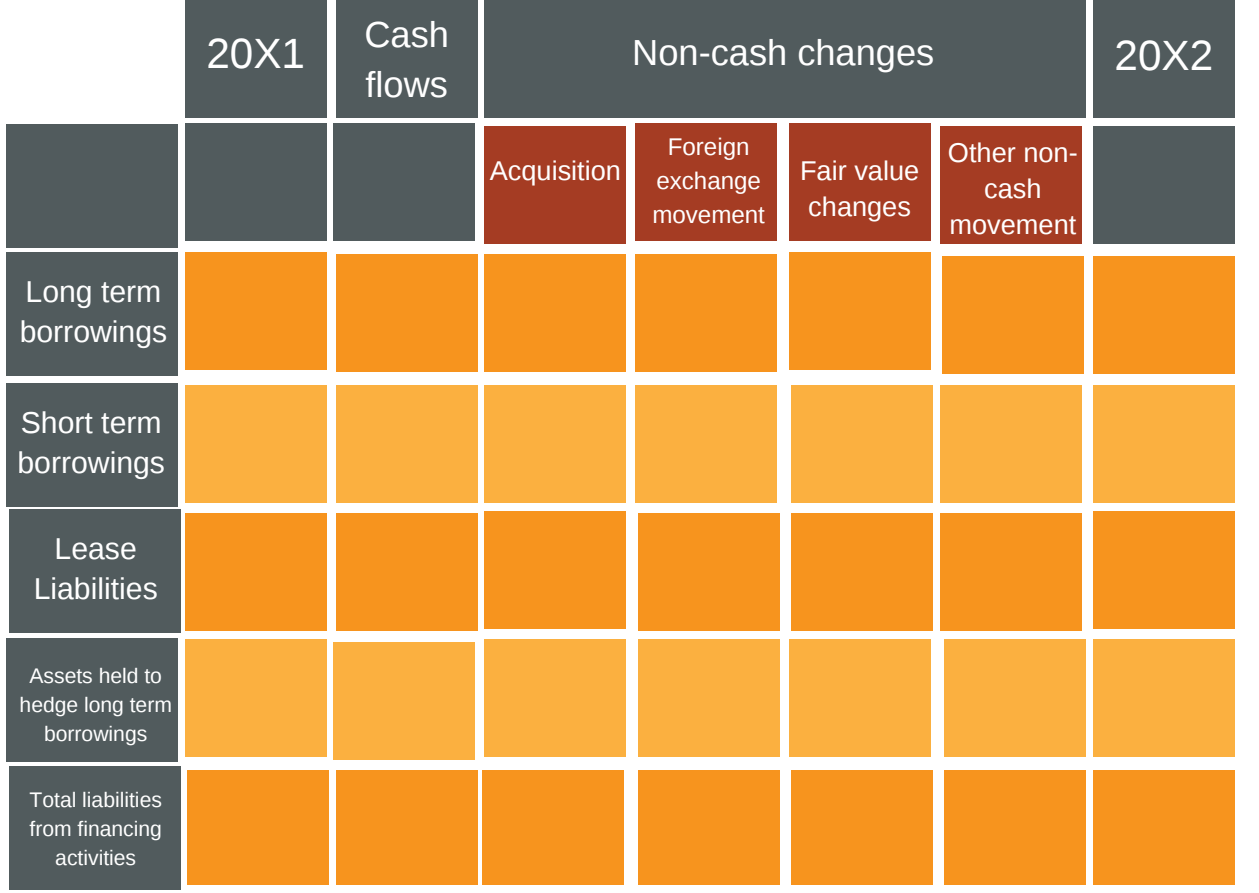
<style>
.page{position:relative;width:1259px;height:893px;background:#fff}
.page>*{position:absolute;margin:0;border:0;box-sizing:border-box;transform-origin:0 0}
.t1{font:42.3px "Liberation Sans";color:#fff}
.t2{font:36.3px/49.5px "Liberation Sans";color:#fff}
.t3{font:30.3px/40.5px "Liberation Sans";color:#fff}
.t4{font:27.3px/36px "Liberation Sans";color:#fff;text-align:center}
.t5{font:24.3px/33.9px "Liberation Sans";color:#fff;text-align:center}
.t6{font:21.3px/29.4px "Liberation Sans";color:#fff;text-align:center}
</style>
<div class="page">
<div style="left:7px;top:124px;width:171px;height:124px;background:#515b5d"></div>
<div style="left:7px;top:252px;width:171px;height:124px;background:#515b5d"></div>
<div style="left:7px;top:383px;width:171px;height:124px;background:#515b5d"></div>
<div style="left:9px;top:509px;width:171px;height:124px;background:#515b5d"></div>
<div style="left:7px;top:638px;width:171px;height:123px;background:#515b5d"></div>
<div style="left:9px;top:766px;width:171px;height:124px;background:#515b5d"></div>
<div style="left:185px;top:0;width:142px;height:117px;background:#515b5d"></div>
<div style="left:185px;top:124px;width:142px;height:117px;background:#515b5d"></div>
<div style="left:333px;top:124px;width:142px;height:117px;background:#515b5d"></div>
<div style="left:484px;top:126px;width:142px;height:117px;background:#a53c23"></div>
<div style="left:635px;top:124px;width:142px;height:117px;background:#a53c23"></div>
<div style="left:788px;top:124px;width:142px;height:117px;background:#a53c23"></div>
<div style="left:939px;top:126px;width:142px;height:117px;background:#a53c23"></div>
<div style="left:1093px;top:126px;width:141px;height:117px;background:#515b5d"></div>
<div style="left:336px;top:0;width:142px;height:117px;background:#515b5d"></div>
<div style="left:484px;top:0;width:602px;height:117px;background:#515b5d"></div>
<div style="left:1093px;top:0;width:141px;height:117px;background:#515b5d"></div>
<div style="left:185px;top:252px;width:142px;height:117px;background:#f7941e"></div>
<div style="left:336px;top:255px;width:142px;height:117px;background:#f7941e"></div>
<div style="left:484px;top:255px;width:142px;height:117px;background:#f7941e"></div>
<div style="left:635px;top:255px;width:142px;height:117px;background:#f7941e"></div>
<div style="left:788px;top:252px;width:142px;height:117px;background:#f7941e"></div>
<div style="left:942px;top:257px;width:142px;height:117px;background:#f7941e"></div>
<div style="left:1093px;top:257px;width:141px;height:117px;background:#f7941e"></div>
<div style="left:185px;top:385px;width:142px;height:117px;background:#fbb040"></div>
<div style="left:484px;top:385px;width:142px;height:117px;background:#fbb040"></div>
<div style="left:635px;top:385px;width:142px;height:117px;background:#fbb040"></div>
<div style="left:791px;top:385px;width:142px;height:117px;background:#fbb040"></div>
<div style="left:939px;top:385px;width:142px;height:117px;background:#fbb040"></div>
<div style="left:1093px;top:385px;width:141px;height:117px;background:#fbb040"></div>
<div style="left:185px;top:514px;width:142px;height:117px;background:#f7941e"></div>
<div style="left:336px;top:514px;width:142px;height:117px;background:#f7941e"></div>
<div style="left:484px;top:511px;width:142px;height:117px;background:#f7941e"></div>
<div style="left:638px;top:514px;width:141px;height:117px;background:#f7941e"></div>
<div style="left:791px;top:514px;width:142px;height:117px;background:#f7941e"></div>
<div style="left:939px;top:514px;width:142px;height:117px;background:#f7941e"></div>
<div style="left:1093px;top:511px;width:141px;height:117px;background:#f7941e"></div>
<div style="left:185px;top:640px;width:142px;height:117px;background:#fbb040"></div>
<div style="left:336px;top:385px;width:142px;height:117px;background:#fbb040"></div>
<div style="left:333px;top:642px;width:142px;height:117px;background:#fbb040"></div>
<div style="left:484px;top:640px;width:142px;height:117px;background:#fbb040"></div>
<div style="left:638px;top:640px;width:141px;height:117px;background:#fbb040"></div>
<div style="left:788px;top:640px;width:142px;height:117px;background:#fbb040"></div>
<div style="left:944px;top:640px;width:142px;height:117px;background:#fbb040"></div>
<div style="left:1093px;top:640px;width:141px;height:117px;background:#fbb040"></div>
<div style="left:187px;top:770px;width:142px;height:115px;background:#f7941e"></div>
<div style="left:336px;top:770px;width:142px;height:115px;background:#f7941e"></div>
<div style="left:482px;top:770px;width:142px;height:115px;background:#f7941e"></div>
<div style="left:638px;top:770px;width:141px;height:115px;background:#f7941e"></div>
<div style="left:791px;top:770px;width:142px;height:115px;background:#f7941e"></div>
<div style="left:944px;top:770px;width:142px;height:115px;background:#f7941e"></div>
<div style="left:1093px;top:770px;width:141px;height:115px;background:#f7941e"></div>
<h1 class="t1" style="left:206px;top:29px;width:100px">20X1</h1>
<h3 class="t3" style="left:20px;top:271px;width:149px">Long term borrowings</h3>
<h3 class="t3" style="left:17px;top:402px;width:149px">Short term borrowings</h3>
<h3 class="t3" style="left:34px;top:528px;width:126px;text-align:center">Lease<br>Liabilities</h3>
<p class="t6" style="left:20px;top:660px;width:154px">Assets held to hedge long term borrowings</p>
<p class="t6" style="left:30px;top:784px;width:134px">Total liabilities from financing activities</p>
<h2 class="t2" style="left:364px;top:10px;width:86px">Cash flows</h2>
<h2 class="t2" style="left:632px;top:28px;width:303px">Non-cash changes</h2>
<h1 class="t1" style="left:1114px;top:32px;width:100px">20X2</h1>
<p class="t4" style="left:490px;top:153px;width:133px">Acquisition</p>
<p class="t5" style="left:652px;top:130px;width:114px">Foreign exchange movement</p>
<p class="t4" style="left:800px;top:153px;width:121px">Fair value changes</p>
<p class="t4" style="left:948px;top:135px;width:131px">Other non&shy;cash movement</p>
</div>
